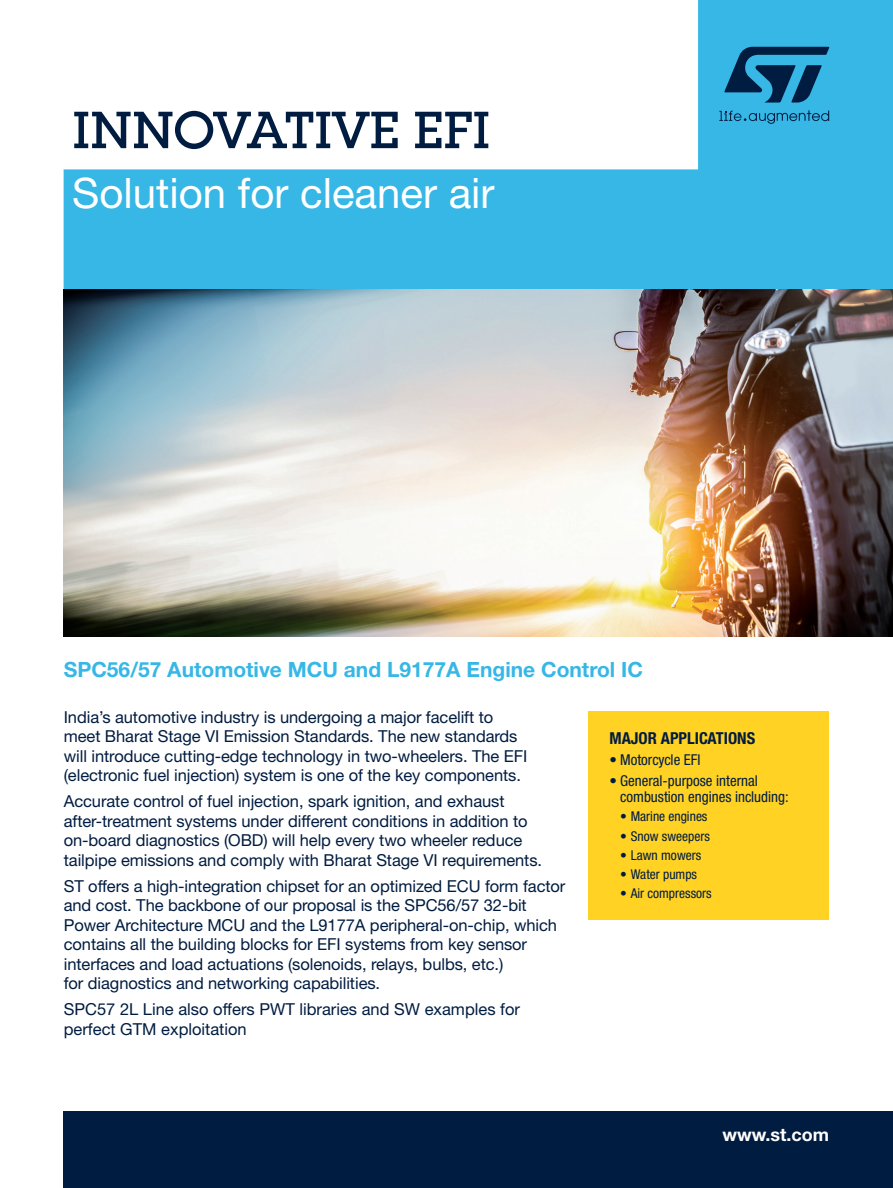
<style>
.page{position:relative;width:893px;height:1188px;background:#fff}
.page>*{position:absolute;margin:0;border:0;box-sizing:border-box;transform-origin:0 0}
.t1{font:500 51px "Lubalin Graph Std";color:#001c40}
.t2{font:42px "Helvetica Neue LT Std";color:#fff}
.t3{font:700 21px "Helvetica Neue LT Std";color:#36b7e6}
.t4{font:700 18px "Helvetica Neue LT Std";color:#fff}
.t5{font:16.5px/19.5px "Helvetica Neue LT Std";letter-spacing:-.005em;color:#001c40}
.t6{font:700 condensed 16.5px "Helvetica Neue LT Std";color:#001c40}
.t7{font:condensed 15px/16.5px "Helvetica Neue LT Std";color:#001c40}
.t8{font:condensed 13.5px "Helvetica Neue LT Std";color:#001c40}
</style>
<div class="page">
<svg style="left:64px;top:0;width:829px;height:290px;fill:#36b7e6"></svg>
<svg style="left:724px;top:47px;width:105px;height:56px;background:#1c6e98"></svg>
<svg style="left:719px;top:110px;width:110px;height:14px;background:#2a97c4"></svg>
<img style="left:64px;top:290px;width:829px;height:347px">
<div style="left:588px;top:711px;width:241px;height:209px;background:#ffd224"></div>
<div style="left:64px;top:1111px;width:829px;height:77px;background:#001c40"></div>
<h1 class="t1" style="left:72px;top:98px;width:419px">INNOVATIVE EFI</h1>
<h2 class="t2" style="left:72px;top:168px;width:424px">Solution for cleaner air</h2>
<p class="t3" style="left:64px;top:657px;width:581px">SPC56/57 Automotive MCU and L9177A Engine Control IC</p>
<p class="t5" style="left:64px;top:707px;width:465px">India’s automotive industry is undergoing a major facelift to meet Bharat Stage VI Emission Standards. The new standards will introduce cutting-edge technology in two-wheelers. The EFI (electronic fuel injection) system is one of the key components.</p>
<p class="t5" style="left:64px;top:791px;width:480px">Accurate control of fuel injection, spark ignition, and exhaust after-treatment systems under different conditions in addition to on-board diagnostics (OBD) will help every two wheeler reduce tailpipe emissions and comply with Bharat Stage VI requirements.</p>
<p class="t5" style="left:64px;top:876px;width:503px">ST offers a high-integration chipset for an optimized ECU form factor and cost. The backbone of our proposal is the SPC56/57 32-bit Power Architecture MCU and the L9177A peripheral-on-chip, which contains all the building blocks for EFI systems from key sensor interfaces and load actuations (solenoids, relays, bulbs, etc.)<br>for diagnostics and networking capabilities.</p>
<p class="t5" style="left:64px;top:999px;width:458px">SPC57 2L Line also offers PWT libraries and SW examples for perfect GTM exploitation</p>
<p class="t6" style="left:609px;top:728px;width:147px">MAJOR APPLICATIONS</p>
<p class="t7" style="left:609px;top:751px;width:93px">• Motorcycle EFI</p>
<p class="t7" style="left:620px;top:772px;width:170px;text-indent:-11px">• General-purpose internal combustion engines including:</p>
<p class="t8" style="left:620px;top:809px;width:89px">• Marine engines</p>
<p class="t8" style="left:620px;top:828px;width:91px">• Snow sweepers</p>
<p class="t8" style="left:620px;top:847px;width:83px">• Lawn mowers</p>
<p class="t8" style="left:620px;top:867px;width:78px">• Water pumps</p>
<p class="t8" style="left:620px;top:886px;width:93px">• Air compressors</p>
<p class="t4" style="left:723px;top:1124px;width:108px">www.st.com</p>
</div>
